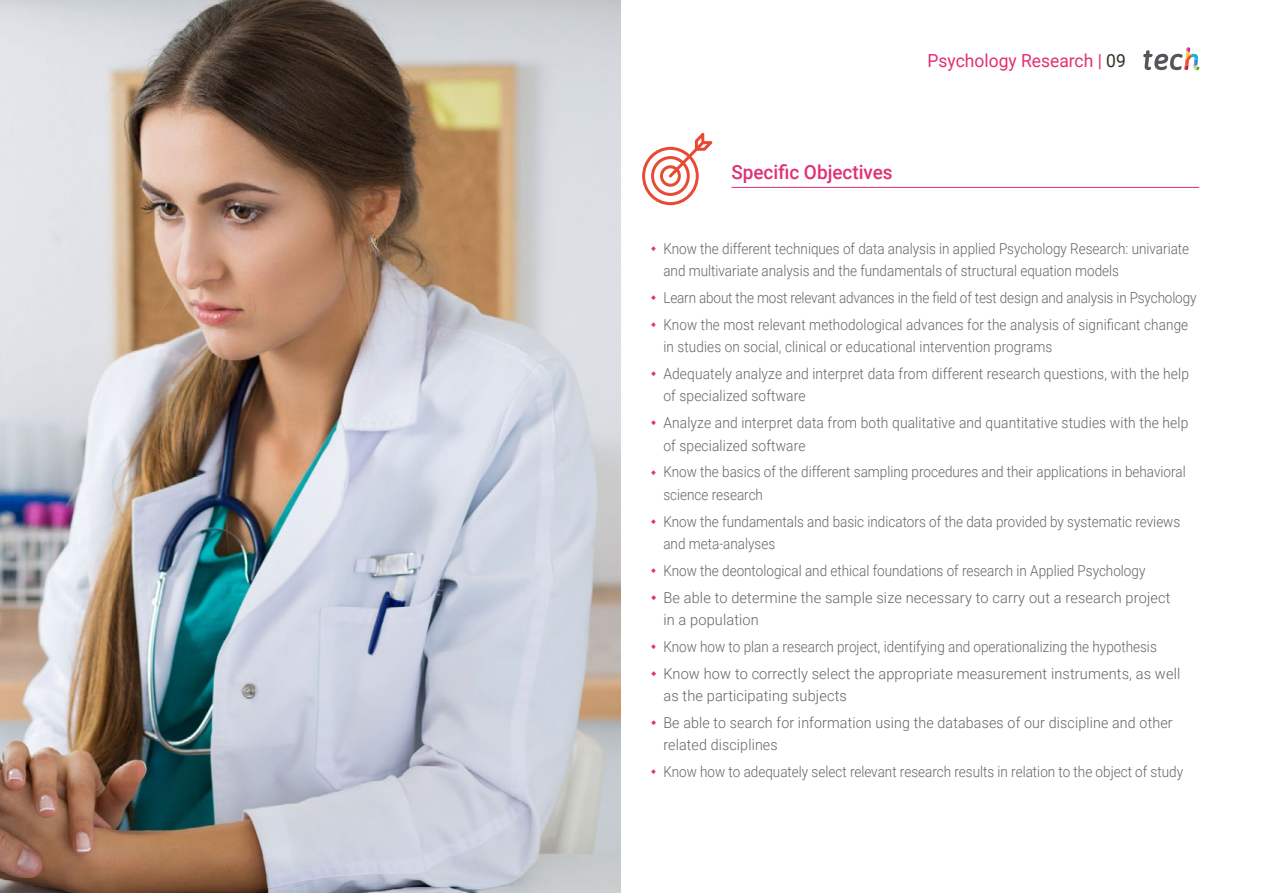
<style>
.page{position:relative;width:1263px;height:893px;background:#fff}
.page>*{position:absolute;margin:0;border:0;box-sizing:border-box;transform-origin:0 0}
.t1{font:500 19.5px "Roboto";color:#df3174}
.t2{font:18px "Roboto";color:#e23074}
.t3{font:300 15px/26.7px "Roboto";color:#61646a;scale:.9 1}
.t4{font:300 15px/26.7px "Roboto";color:#61646a}
.t5{font:300 15px/26.7px "Roboto";color:#61646a;scale:.92 1}
.t6{font:300 15px/26.7px "Roboto";color:#61646a;scale:.95 1}
.s1{color:#df3174}
.s2{color:#312e20}
</style>
<div class="page">
<svg style="left:642px;top:133px;width:70px;height:72px"></svg>
<svg style="left:1143px;top:47px;width:56px;height:24px"></svg>
<img style="left:0;top:0;width:621px;height:893px">
<hr style="left:731px;top:187px;width:468px;height:1px;background:#df3174">
<p class="t2" style="left:927px;top:48px;width:200px">Psychology Research <span class="s1">|</span> <span class="s2">09</span></p>
<h1 class="t1" style="left:731px;top:158px;width:163px">Specific Objectives</h1>
<p class="t3" style="left:663px;top:236px;width:586px;line-height:22.5px">Know the different techniques of data analysis in applied Psychology Research: univariate and multivariate analysis and the fundamentals of structural equation models</p>
<p class="t3" style="left:663px;top:284px;width:594px">Learn about the most relevant advances in the field of test design and analysis in Psychology<br>Know the most relevant methodological advances for the analysis of significant change</p>
<p class="t3" style="left:663px;top:333px;width:586px">in studies on social, clinical or educational intervention programs<br>Adequately analyze and interpret data from different research questions, with the help</p>
<p class="t5" style="left:663px;top:382px;width:572px">of specialized software<br>Analyze and interpret data from both qualitative and quantitative studies with the help</p>
<p class="t5" style="left:663px;top:431px;width:569px">of specialized software<br>Know the basics of the different sampling procedures and their applications in behavioral</p>
<p class="t3" style="left:663px;top:481px;width:576px">science research<br>Know the fundamentals and basic indicators of the data provided by systematic reviews</p>
<p class="t3" style="left:663px;top:530px;width:565px">and meta-analyses<br>Know the deontological and ethical foundations of research in Applied Psychology<br>Be able to determine the sample size necessary to carry out a research project</p>
<p class="t4" style="left:663px;top:606px;width:518px">in a population<br>Know how to plan a research project, identifying and operationalizing the hypothesis<br>Know how to correctly select the appropriate measurement instruments, as well</p>
<p class="t4" style="left:663px;top:682px;width:511px">as the participating subjects<br>Be able to search for information using the databases of our discipline and other</p>
<p class="t6" style="left:663px;top:731px;width:549px">related disciplines<br>Know how to adequately select relevant research results in relation to the object of study</p>
</div>
